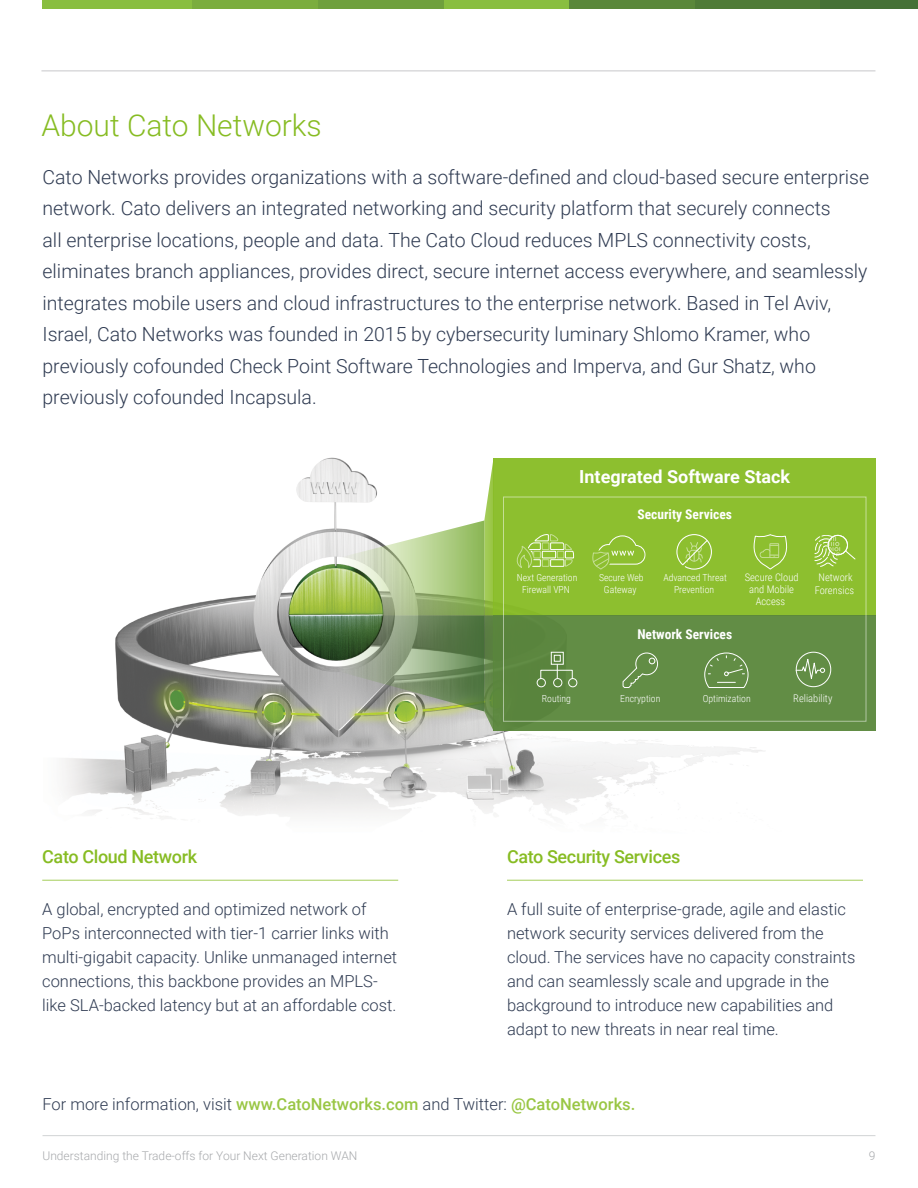
<style>
.page{position:relative;width:918px;height:1188px;background:#fff}
.page>*{position:absolute;margin:0;border:0;box-sizing:border-box;transform-origin:0 0}
.t1{font:300 30px "Roboto";color:#87bc23}
.t2{font:300 19.5px/31.5px "Roboto";color:#2f3b52}
.t3{font:500 18px "Roboto";letter-spacing:-.02em;color:#87bc23}
.t4{font:700 18px "Roboto";color:#fff}
.t5{font:300 16.5px/24px "Roboto";color:#2f3b52}
.t6{font:700 13.5px "Roboto Condensed";color:#fff}
.t7{font:300 12px "Roboto";color:#a7a9ac}
.t8{font:300 10.5px/12px "Roboto Condensed";color:#fff;text-align:center}
.t9{font:300 9.75px/11.7px "Roboto Condensed";color:#fff;text-align:center}
.s1{font-weight:500;color:#99c644}
</style>
<div class="page">
<hr style="left:43px;top:1135px;width:832px;height:1px;background:#d1d3d4">
<div style="left:43px;top:0;width:875px;height:8px;background:#89be40"></div>
<div style="left:192px;top:0;width:126px;height:8px;background:#7bad3e"></div>
<div style="left:318px;top:0;width:126px;height:8px;background:#6fa03d"></div>
<div style="left:569px;top:0;width:126px;height:8px;background:#5a873a"></div>
<div style="left:695px;top:0;width:126px;height:8px;background:#4f7b37"></div>
<div style="left:821px;top:0;width:97px;height:8px;background:#457136"></div>
<img style="left:43px;top:457px;width:792px;height:424px">
<svg style="left:337px;top:458px;width:157px;height:273px"></svg>
<div style="left:494px;top:458px;width:382px;height:157px;background:#8dbf2f"></div>
<div style="left:494px;top:615px;width:382px;height:116px;background:#628d45"></div>
<svg style="left:517px;top:534px;width:57px;height:34px"></svg>
<svg style="left:592px;top:535px;width:54px;height:35px"></svg>
<svg style="left:676px;top:534px;width:36px;height:36px"></svg>
<svg style="left:753px;top:535px;width:35px;height:35px"></svg>
<svg style="left:814px;top:535px;width:42px;height:32px"></svg>
<div style="left:540px;top:670px;width:33px;height:9px;border:1px solid #fff"></div>
<svg style="left:557px;top:665px;width:1px;height:13px"></svg>
<div style="left:537px;top:678px;width:9px;height:9px;border:1px solid #fff;border-radius:50%"></div>
<div style="left:553px;top:678px;width:9px;height:9px;border:1px solid #fff;border-radius:50%"></div>
<div style="left:568px;top:678px;width:9px;height:9px;border:1px solid #fff;border-radius:50%"></div>
<div style="left:551px;top:652px;width:13px;height:13px;border:1px solid #fff"></div>
<div style="left:554px;top:655px;width:7px;height:7px;border:1px solid #fff"></div>
<svg style="left:622px;top:652px;width:36px;height:36px"></svg>
<svg style="left:704px;top:652px;width:45px;height:36px"></svg>
<svg style="left:795px;top:655px;width:30px;height:29px"></svg>
<div style="left:796px;top:652px;width:35px;height:35px;border:1px solid #fff;border-radius:50%"></div>
<hr style="left:41px;top:71px;width:834px;height:1px;background:#c7c8ca">
<hr style="left:42px;top:880px;width:356px;height:1px;background:#a5cd5a">
<hr style="left:507px;top:880px;width:356px;height:1px;background:#a5cd5a">
<h1 class="t1" style="left:41px;top:105px;width:282px">About Cato Networks</h1>
<p class="t2" style="left:43px;top:161px;width:828px">Cato Networks provides organizations with a software-defined and cloud-based secure enterprise network. Cato delivers an integrated networking and security platform that securely connects<br>all enterprise locations, people and data. The Cato Cloud reduces MPLS connectivity costs, eliminates branch appliances, provides direct, secure internet access everywhere, and seamlessly integrates mobile users and cloud infrastructures to the enterprise network. Based in Tel Aviv, Israel, Cato Networks was founded in 2015 by cybersecurity luminary Shlomo Kramer, who previously cofounded Check Point Software Technologies and Imperva, and Gur Shatz, who previously cofounded Incapsula.</p>
<p class="t4" style="left:579px;top:464px;width:212px">Integrated Software Stack</p>
<p class="t6" style="left:638px;top:504px;width:96px">Security Services</p>
<p class="t9" style="left:517px;top:571px;width:62px">Next Generation<br>Firewall VPN</p>
<p class="t9" style="left:599px;top:571px;width:46px">Secure Web<br>Gateway</p>
<p class="t9" style="left:663px;top:571px;width:65px">Advanced Threat<br>Prevention</p>
<p class="t8" style="left:745px;top:571px;width:55px">Secure Cloud and Mobile<br>Access</p>
<p class="t8" style="left:815px;top:571px;width:41px;line-height:12.6px">Network<br>Forensics</p>
<p class="t3" style="left:42px;top:844px;width:156px">Cato Cloud Network</p>
<p class="t5" style="left:42px;top:897px;width:356px">A global, encrypted and optimized network of<br>PoPs interconnected with tier-1 carrier links with multi-gigabit capacity. Unlike unmanaged internet</p>
<p class="t5" style="left:42px;top:993px;width:356px">like SLA-backed latency but at an affordable cost.</p>
<p class="t5" style="left:42px;top:969px;width:337px">connections, this backbone provides an MPLS-</p>
<p class="t9" style="left:542px;top:692px;width:31px">Routing</p>
<p class="t6" style="left:637px;top:625px;width:96px">Network Services</p>
<p class="t6" style="left:643px;top:625px;width:96px">Network Services</p>
<p class="t9" style="left:620px;top:692px;width:42px">Encryption</p>
<p class="t9" style="left:703px;top:692px;width:49px">Optimization</p>
<p class="t8" style="left:793px;top:692px;width:41px">Reliability</p>
<p class="t3" style="left:507px;top:844px;width:175px">Cato Security Services</p>
<p class="t5" style="left:507px;top:897px;width:350px">A full suite of enterprise-grade, agile and elastic network security services delivered from the cloud. The services have no capacity constraints and can seamlessly scale and upgrade in the background to introduce new capabilities and adapt to new threats in near real time.</p>
<p class="t5" style="left:43px;top:1091px;width:594px">For more information, visit <span class="s1">www.CatoNetworks.com</span> and Twitter <span class="s1">@</span>: <span class="s1">CatoNetworks.</span></p>
<p class="t7" style="left:43px;top:1148px;width:316px">Understanding the Trade-offs for Your Next Generation WAN</p>
<p class="t7" style="left:869px;top:1148px;width:8px">9</p>
</div>
